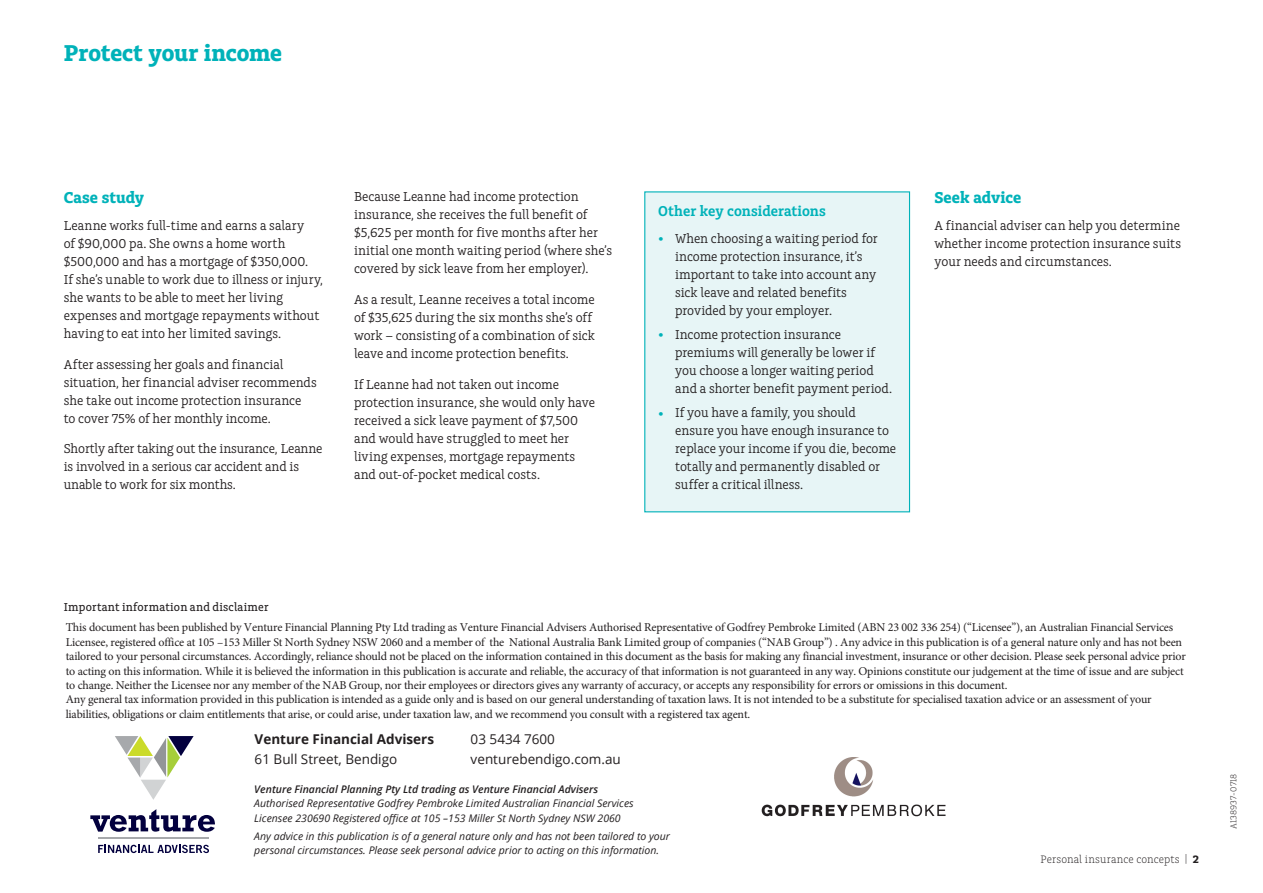
<style>
.page{position:relative;width:1263px;height:893px;background:#fff}
.page>*{position:absolute;margin:0;border:0;box-sizing:border-box;transform-origin:0 0}
.t1{font:700 24px "Charlie Std";letter-spacing:-.005em;color:#00b2b9}
.t2{font:700 16.5px "Charlie Std";color:#00b2b9}
.t3{font:600 15px "Charlie Std";color:#00b2b9}
.t4{font:13.5px/18px "Charlie Std";letter-spacing:-.005em;color:#231f20}
.t5{font:13.5px/19.5px "Open Sans";color:#231f20}
.t6{font:700 13.5px "Open Sans";color:#231f20}
.t7{font:12px/14.4px "Minion Pro";letter-spacing:-.015em;color:#231f20}
.t8{font:500 12px "Charlie Std";letter-spacing:.02em;color:#231f20}
.t9{font:300 11.25px "Charlie Std";letter-spacing:.005em;color:#231f20}
.t10{font:italic 10.5px/14.2px "Open Sans";color:#231f20}
.t11{font:italic 600 10.5px "Open Sans";color:#231f20}
.t12{font:300 9px "Charlie Std";letter-spacing:.01em;color:#231f20}
.s1{font-size:18px;color:#00b2b9}
.s2{font-weight:700}
</style>
<div class="page">
<div style="left:645px;top:192px;width:264px;height:320px;background:#e7f5f6"></div>
<svg style="left:90px;top:809px;width:125px;height:23px"></svg>
<svg style="left:98px;top:845px;width:111px;height:8px"></svg>
<hr style="left:98px;top:837px;width:111px;height:2px;background:#a7a9ac">
<svg style="left:115px;top:736px;width:79px;height:64px"></svg>
<img style="left:761px;top:757px;width:185px;height:60px">
<h1 class="t1" style="left:64px;top:40px;width:220px">Protect your income</h1>
<p class="t2" style="left:64px;top:188px;width:82px">Case study</p>
<p class="t4" style="left:64px;top:217px;width:261px">Leanne works full-time and earns a salary<br>of $90,000 pa. She owns a home worth $500,000 and has a mortgage of $350,000.<br>If she’s unable to work due to illness or injury, she wants to be able to meet her living expenses and mortgage repayments without having to eat into her limited savings.</p>
<p class="t4" style="left:64px;top:355px;width:255px">After assessing her goals and financial situation, her financial adviser recommends she take out income protection insurance<br>to cover 75% of her monthly income.</p>
<p class="t4" style="left:64px;top:440px;width:260px">Shortly after taking out the insurance, Leanne is involved in a serious car accident and is unable to work for six months.</p>
<p class="t4" style="left:354px;top:188px;width:260px">Because Leanne had income protection insurance, she receives the full benefit of $5,625 per month for five months after her initial one month waiting period (where she’s covered by sick leave from her employer).</p>
<p class="t4" style="left:354px;top:291px;width:243px">As a result, Leanne receives a total income of $35,625 during the six months she’s off work – consisting of a combination of sick leave and income protection benefits.</p>
<p class="t4" style="left:354px;top:375px;width:242px">If Leanne had not taken out income protection insurance, she would only have received a sick leave payment of $7,500 and would have struggled to meet her living expenses, mortgage repayments and out-of-pocket medical costs.</p>
<p class="t3" style="left:658px;top:203px;width:169px">Other key considerations</p>
<p class="t4" style="left:675px;top:229px;width:204px;text-indent:-17px"><span class="s1">•</span> When choosing a waiting period for income protection insurance, it’s important to take into account any sick leave and related benefits provided by your employer.</p>
<p class="t4" style="left:675px;top:326px;width:219px;text-indent:-17px"><span class="s1">•</span> Income protection insurance premiums will generally be lower if you choose a longer waiting period and a shorter benefit payment period.</p>
<p class="t4" style="left:675px;top:404px;width:223px;text-indent:-17px"><span class="s1">•</span> If you have a family, you should ensure you have enough insurance to replace your income if you die, become totally and permanently disabled or suffer a critical illness.</p>
<p class="t2" style="left:934px;top:188px;width:88px">Seek advice</p>
<p class="t4" style="left:934px;top:217px;width:248px;text-align:justify">A financial adviser can help you determine whether income protection insurance suits your needs and circumstances.</p>
<p class="t8" style="left:64px;top:600px;width:206px">Important information and disclaimer</p>
<p class="t7" style="left:66px;top:620px;width:1122px">This document has been published by Venture Financial Planning Pty Ltd trading as Venture Financial Advisers Authorised Representative of Godfrey Pembroke Limited (ABN 23 002 336 254) (“Licensee”), an Australian Financial Services Licensee, registered office at 105 –153 Miller St North Sydney NSW 2060 and a member of the National Australia Bank Limited group of companies (“NAB Group”) . Any advice in this publication is of a general nature only and has not been tailored to your personal circumstances. Accordingly, reliance should not be placed on the information contained in this document as the basis for making any financial investment, insurance or other decision. Please seek personal advice prior to acting on this information. While it is believed the information in this publication is accurate and reliable, the accuracy of that information is not guaranteed in any way. Opinions constitute our judgement at the time of issue and are subject to change. Neither the Licensee nor any member of the NAB Group, nor their employees or directors gives any warranty of accuracy, or accepts any responsibility for errors or omissions in this document.<br>Any general tax information provided in this publication is intended as a guide only and is based on our general understanding of taxation laws. It is not intended to be a substitute for specialised taxation advice or an assessment of your liabilities, obligations or claim entitlements that arise, or could arise, under taxation law, and we recommend you consult with a registered tax agent.</p>
<p class="t6" style="left:255px;top:730px;width:181px">Venture Financial Advisers</p>
<p class="t5" style="left:255px;top:749px;width:144px">61 Bull Street, Bendigo</p>
<p class="t5" style="left:471px;top:729px;width:152px">03 5434 7600 venturebendigo.com.au</p>
<p class="t11" style="left:254px;top:782px;width:345px">Venture Financial Planning Pty Ltd trading as Venture Financial Advisers</p>
<p class="t10" style="left:254px;top:796px;width:381px">Authorised Representative Godfrey Pembroke Limited Australian Financial Services<br>Licensee 230690 Registered office at 105 –153 Miller St North Sydney NSW 2060</p>
<p class="t10" style="left:254px;top:829px;width:417px">Any advice in this publication is of a general nature only and has not been tailored to your personal circumstances. Please seek personal advice prior to acting on this information.</p>
<p class="t9" style="left:1040px;top:853px;width:160px">Personal insurance concepts | <span class="s2">2</span></p>
<p class="t12" style="left:1228px;top:829px;width:57px;rotate:-90deg">A138937- 0718</p>
</div>
